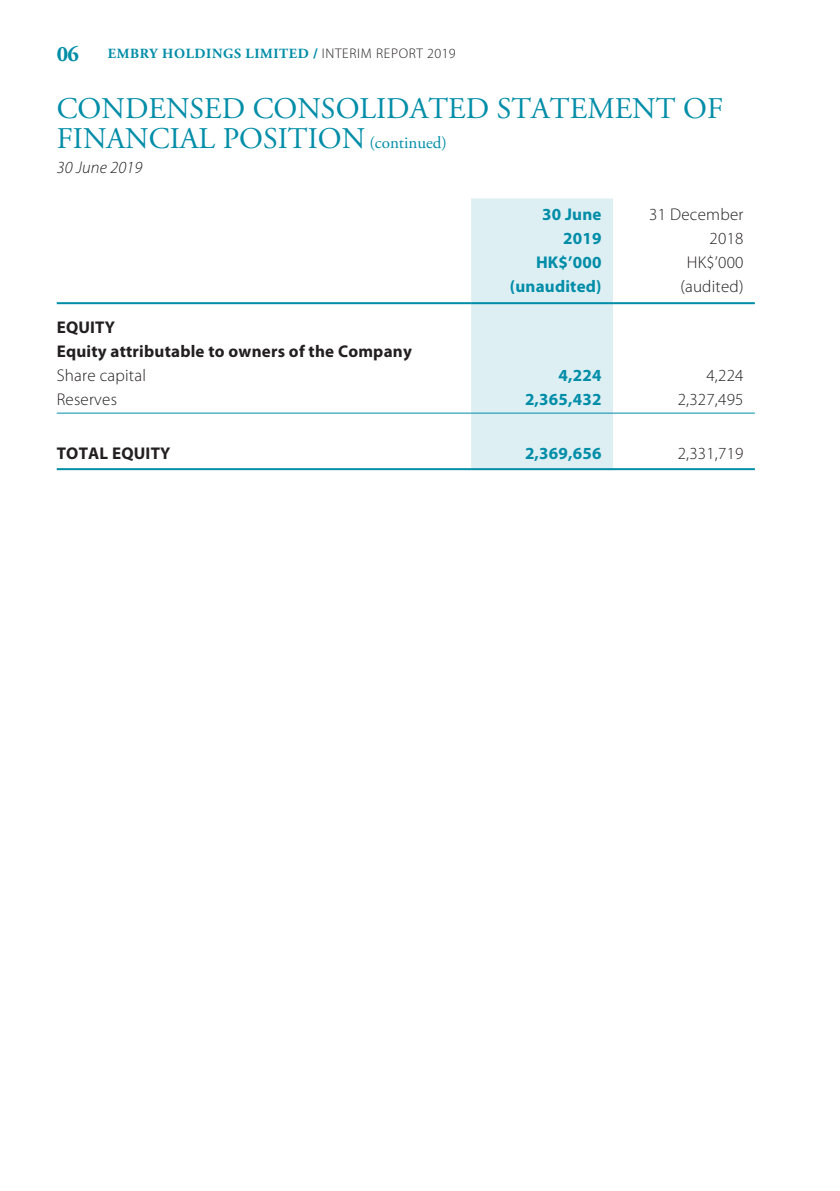
<style>
.page{position:relative;width:840px;height:1191px;background:#fff}
.page>*{position:absolute;margin:0;border:0;box-sizing:border-box;transform-origin:0 0}
.t1{font:30px/30px "Adobe Garamond Pro";color:#008da8}
.t2{font:700 22px "Adobe Garamond Pro";color:#008da8}
.t3{font:300 17px "Myriad Pro";letter-spacing:.015em;color:#231f20}
.t4{font:700 17px/24px "Myriad Pro";letter-spacing:.01em;color:#231f20}
.t5{font:700 17px "Myriad Pro";letter-spacing:.01em;color:#008da8}
.t6{font:italic 300 17px "Myriad Pro";letter-spacing:.01em;color:#231f20}
.t7{font:700 14px "Adobe Garamond Pro";letter-spacing:.045em;color:#008da8}
.s1{font-family:"Myriad Pro"}
.s2{font-family:"Myriad Pro";font-weight:300;color:#231f20}
.s3{font-size:17px}
</style>
<div class="page">
<div style="left:471px;top:198px;width:141px;height:270px;background:#deeff3"></div>
<hr style="left:57px;top:302px;width:414px;height:2px;background:#008da8">
<hr style="left:471px;top:302px;width:141px;height:2px;background:#008da8">
<hr style="left:612px;top:302px;width:142px;height:2px;background:#008da8">
<hr style="left:57px;top:412px;width:414px;height:1px;background:#008da8">
<hr style="left:471px;top:412px;width:141px;height:1px;background:#008da8">
<hr style="left:612px;top:412px;width:142px;height:1px;background:#008da8">
<hr style="left:57px;top:468px;width:414px;height:2px;background:#008da8">
<hr style="left:471px;top:468px;width:141px;height:2px;background:#008da8">
<hr style="left:612px;top:468px;width:142px;height:2px;background:#008da8">
<p class="t2" style="left:57px;top:40px;width:24px">06</p>
<p class="t7" style="left:108px;top:45px;width:349px">EMBRY HOLDINGS LIMITED <span class="s1">/</span> <span class="s2">INTERIM REPORT 2019</span></p>
<h1 class="t1" style="left:57px;top:93px;width:667px">CONDENSED CONSOLIDATED STATEMENT OF<br>FINANCIAL POSITION <span class="s3">(continued)</span></h1>
<p class="t6" style="left:57px;top:161px;width:87px">30 June 2019</p>
<p class="t5" style="left:542px;top:207px;width:61px">30 June</p>
<p class="t3" style="left:648px;top:207px;width:96px">31 December</p>
<p class="t5" style="left:563px;top:231px;width:40px">2019</p>
<p class="t3" style="left:709px;top:231px;width:35px">2018</p>
<p class="t5" style="left:535px;top:255px;width:67px">HK$’000</p>
<p class="t3" style="left:686px;top:255px;width:58px">HK$’000</p>
<p class="t5" style="left:509px;top:279px;width:93px">(unaudited)</p>
<p class="t3" style="left:680px;top:279px;width:65px">(audited)</p>
<p class="t4" style="left:57px;top:316px;width:356px">EQUITY<br>Equity attributable to owners of the Company</p>
<p class="t3" style="left:57px;top:368px;width:91px">Share capital</p>
<p class="t5" style="left:558px;top:368px;width:44px">4,224</p>
<p class="t3" style="left:706px;top:368px;width:39px">4,224</p>
<p class="t3" style="left:57px;top:392px;width:62px">Reserves</p>
<p class="t5" style="left:524px;top:392px;width:78px">2,365,432</p>
<p class="t3" style="left:677px;top:392px;width:67px">2,327,495</p>
<p class="t4" style="left:57px;top:442px;width:115px">TOTAL EQUITY</p>
<p class="t5" style="left:524px;top:446px;width:78px">2,369,656</p>
<p class="t3" style="left:677px;top:446px;width:67px">2,331,719</p>
</div>
